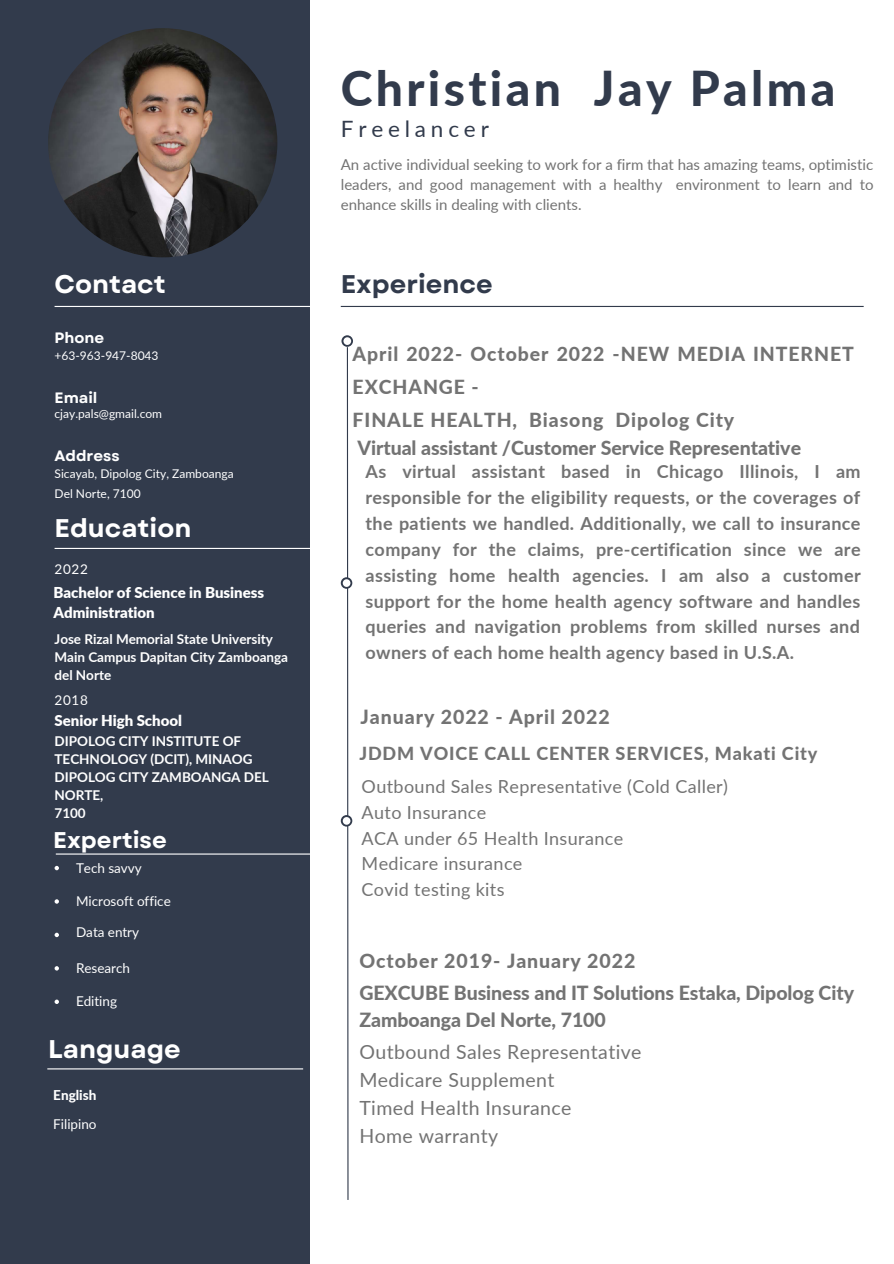
<style>
.page{position:relative;width:894px;height:1264px;background:#fff}
.page>*{position:absolute;margin:0;border:0;box-sizing:border-box;transform-origin:0 0}
.t1{font:800 48px "Lato";letter-spacing:.07em;color:#323b4c}
.t2{font:700 25.5px "Garet";color:#fff}
.t3{font:700 25.5px "Garet";color:#323b4c}
.t4{font:700 22.65px "Garet";color:#fff}
.t5{font:22.5px "Lato";letter-spacing:.215em;color:#323b4c}
.t6{font:800 19.5px/27px "Lato";letter-spacing:-.005em;color:#737373}
.t7{font:19.5px/28.2px "Lato";letter-spacing:.02em;color:#737373}
.t8{font:800 19.5px "Lato";letter-spacing:.045em;color:#737373}
.t9{font:800 19.35px/33.2px "Lato";letter-spacing:.045em;color:#737373}
.t10{font:700 18px/26px "Lato";letter-spacing:.02em;color:#737373;text-align:justify}
.t11{font:18px/26px "Lato";letter-spacing:.02em;color:#737373}
.t12{font:800 18px "Lato";letter-spacing:.045em;color:#737373}
.t13{font:15px/20.2px "Lato";color:#737373;text-align:justify}
.t14{font:900 15px/20.2px "Lato";letter-spacing:-.005em;color:#fff}
.t15{font:700 15px "Garet";color:#fff}
.t16{font:700 13.5px/18px "Lato";color:#fff}
.t17{font:13.5px "Lato";color:#fff}
.t18{font:800 13.5px "Lato";color:#fff}
.t19{font:12px/20px "Lato";color:#fff}
</style>
<div class="page">
<div style="left:0;top:0;width:310px;height:1263px;background:#323b4c"></div>
<hr style="left:55px;top:306px;width:255px;height:1px;background:#fff">
<hr style="left:55px;top:548px;width:255px;height:1px;background:#fff">
<hr style="left:341px;top:306px;width:522px;height:1px;background:#323b4c">
<svg style="left:346px;top:347px;width:3px;height:853px"></svg>
<svg style="left:341px;top:335px;width:12px;height:12px"></svg>
<div style="left:343px;top:337px;width:8px;height:8px;background:#fff;border-radius:50%"></div>
<svg style="left:341px;top:577px;width:11px;height:11px"></svg>
<div style="left:342px;top:579px;width:8px;height:8px;background:#fff;border-radius:50%"></div>
<svg style="left:341px;top:815px;width:11px;height:11px"></svg>
<div style="left:342px;top:817px;width:8px;height:7px;background:#fff;border-radius:50%"></div>
<img style="left:48px;top:28px;width:229px;height:229px;border-radius:50%">
<svg style="left:55px;top:865px;width:4px;height:5px"></svg>
<svg style="left:55px;top:899px;width:4px;height:4px"></svg>
<svg style="left:55px;top:932px;width:4px;height:5px"></svg>
<svg style="left:55px;top:966px;width:4px;height:4px"></svg>
<svg style="left:55px;top:999px;width:4px;height:5px"></svg>
<hr style="left:56px;top:853px;width:255px;height:1px;background:#fff">
<hr style="left:47px;top:1068px;width:256px;height:1px;background:#fff">
<h2 class="t2" style="left:55px;top:266px;width:113px">Contact</h2>
<p class="t15" style="left:55px;top:327px;width:51px">Phone</p>
<p class="t19" style="left:55px;top:345px;width:105px">+63-963-947-8043</p>
<p class="t15" style="left:55px;top:387px;width:44px">Email</p>
<p class="t19" style="left:55px;top:403px;width:109px">cjay.pals@gmail.com</p>
<p class="t15" style="left:55px;top:445px;width:67px">Address</p>
<p class="t19" style="left:55px;top:464px;width:181px">Sicayab, Dipolog City, Zamboanga<br>Del Norte, 7100</p>
<h2 class="t2" style="left:55px;top:510px;width:138px">Education</h2>
<p class="t17" style="left:55px;top:560px;width:35px">2022</p>
<p class="t14" style="left:54px;top:582px;width:212px">Bachelor of Science in Business<br>Administration</p>
<p class="t16" style="left:55px;top:629px;width:235px">Jose Rizal Memorial State University<br>Main Campus Dapitan City Zamboanga del Norte</p>
<p class="t17" style="left:55px;top:691px;width:35px">2018</p>
<p class="t14" style="left:55px;top:710px;width:129px">Senior High School</p>
<p class="t16" style="left:55px;top:731px;width:216px">DIPOLOG CITY INSTITUTE OF<br>TECHNOLOGY (DCIT), MINAOG<br>DIPOLOG CITY ZAMBOANGA DEL<br>NORTE,<br>7100</p>
<p class="t4" style="left:53px;top:823px;width:115px">Expertise</p>
<p class="t17" style="left:76px;top:859px;width:67px">Tech savvy</p>
<p class="t17" style="left:76px;top:892px;width:96px">Microsoft office</p>
<p class="t17" style="left:76px;top:923px;width:65px">Data entry</p>
<p class="t17" style="left:76px;top:959px;width:55px">Research</p>
<p class="t17" style="left:76px;top:993px;width:43px">Editing</p>
<h2 class="t2" style="left:48px;top:1030px;width:134px">Language</h2>
<p class="t18" style="left:53px;top:1086px;width:45px">English</p>
<p class="t17" style="left:53px;top:1115px;width:45px">Filipino</p>
<h1 class="t1" style="left:341px;top:59px;width:496px">Christian Jay Palma</h1>
<p class="t5" style="left:341px;top:115px;width:149px">Freelancer</p>
<p class="t13" style="left:341px;top:154px;width:534px">An active individual seeking to work for a firm that has amazing teams, optimistic leaders, and good management with a healthy environment to learn and to enhance skills in dealing with clients.</p>
<h2 class="t3" style="left:341px;top:266px;width:153px">Experience</h2>
<p class="t9" style="left:352px;top:336px;width:502px">April 2022- October 2022 -NEW MEDIA INTERNET<br>EXCHANGE -<br>FINALE HEALTH, Biasong Dipolog City</p>
<p class="t6" style="left:357px;top:433px;width:445px">Virtual assistant /Customer Service Representative</p>
<p class="t10" style="left:365px;top:458px;width:496px">As virtual assistant based in Chicago Illinois, I am responsible for the eligibility requests, or the coverages of the patients we handled. Additionally, we call to insurance company for the claims, pre-certification since we are assisting home health agencies. I am also a customer support for the home health agency software and handles queries and navigation problems from skilled nurses and owners of each home health agency based in U.S.A.</p>
<p class="t8" style="left:360px;top:705px;width:250px">January 2022 - April 2022</p>
<p class="t12" style="left:359px;top:742px;width:459px">JDDM VOICE CALL CENTER SERVICES, Makati City</p>
<p class="t11" style="left:361px;top:772px;width:368px">Outbound Sales Representative (Cold Caller)<br>Auto Insurance<br>ACA under 65 Health Insurance<br>Medicare insurance<br>Covid testing kits</p>
<p class="t8" style="left:359px;top:948px;width:277px">October 2019- January 2022</p>
<p class="t6" style="left:359px;top:978px;width:496px">GEXCUBE Business and IT Solutions Estaka, Dipolog City<br>Zamboanga Del Norte, 7100</p>
<p class="t7" style="left:359px;top:1037px;width:283px">Outbound Sales Representative<br>Medicare Supplement<br>Timed Health Insurance<br>Home warranty</p>
</div>
